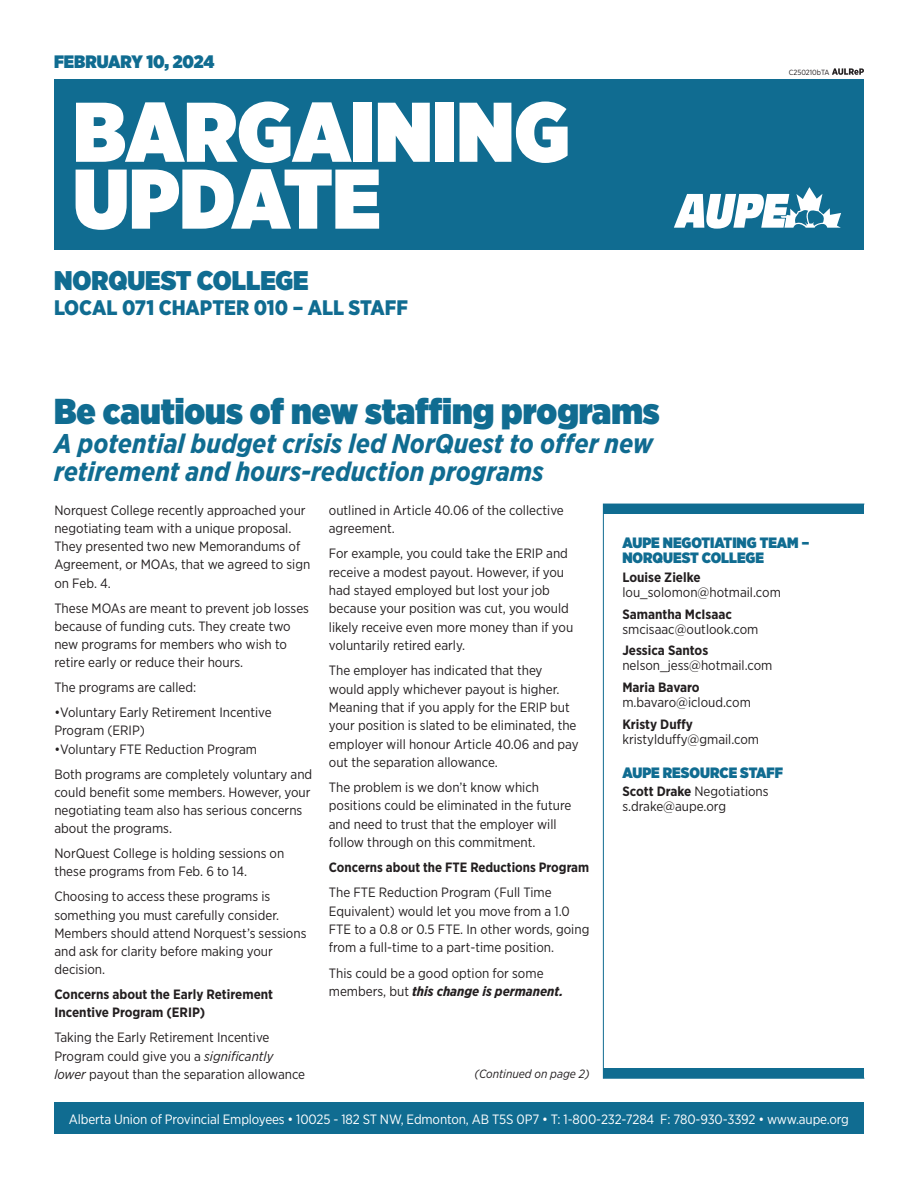
<style>
.page{position:relative;width:918px;height:1188px;background:#fff}
.page>*{position:absolute;margin:0;border:0;box-sizing:border-box;transform-origin:0 0}
.t1{font:900 84.45px/66.9px "Gotham Narrow";color:#fff}
.t2{font:900 36px "Gotham Narrow";color:#106c91}
.t3{font:italic 700 27px/28.5px "Gotham Narrow";color:#106c91}
.t4{font:900 27px "Gotham Narrow";color:#106c91}
.t5{font:900 21px "Gotham Narrow";color:#106c91}
.t6{font:900 18px "Gotham Narrow";color:#106c91}
.t7{font:900 15px/15px "Gotham Narrow";color:#106c91}
.t8{font:13.5px/18.3px "Gotham Narrow";color:#231f20}
.t9{font:700 13.5px/18.1px "Gotham Narrow";color:#231f20}
.t10{font:13.5px "Gotham Narrow";letter-spacing:-.01em;color:#fff}
.t11{font:italic 12px "Gotham Narrow";color:#231f20}
.t12{font:7.5px "Gotham Narrow";color:#231f20}
.s1{font-weight:700;font-style:italic}
.s2{font-style:italic}
.s3{font-weight:700}
</style>
<div class="page">
<div style="left:54px;top:79px;width:810px;height:171px;background:#106c91"></div>
<div style="left:54px;top:1102px;width:810px;height:32px;background:#106c91"></div>
<svg style="left:674px;top:187px;width:167px;height:42px"></svg>
<svg style="left:832px;top:68px;width:32px;height:7px"></svg>
<div style="left:603px;top:504px;width:261px;height:10px;background:#106c91"></div>
<div style="left:603px;top:1069px;width:261px;height:9px;background:#106c91"></div>
<div style="left:603px;top:504px;width:262px;height:575px;border:1px solid #106c91"></div>
<h3 class="t6" style="left:54px;top:50px;width:162px">FEBRUARY 10, 2024</h3>
<h1 class="t1" style="left:73px;top:97px;width:498px">BARGAINING<br>UPDATE</h1>
<h3 class="t4" style="left:54px;top:262px;width:256px">NORQUEST COLLEGE</h3>
<h3 class="t5" style="left:54px;top:294px;width:355px">LOCAL 071 CHAPTER 010 – ALL STAFF</h3>
<h2 class="t2" style="left:54px;top:387px;width:607px">Be cautious of new staffing programs</h2>
<h3 class="t3" style="left:54px;top:429px;width:601px">A potential budget crisis led NorQuest to offer new retirement and hours-reduction programs</h3>
<p class="t12" style="left:789px;top:68px;width:42px">C250210bTA</p>
<p class="t8" style="left:329px;top:501px;width:236px">outlined in Article 40.06 of the collective agreement.</p>
<p class="t8" style="left:329px;top:544px;width:246px">For example, you could take the ERIP and receive a modest payout. However, if you had stayed employed but lost your job because your position was cut, you would likely receive even more money than if you voluntarily retired early.</p>
<p class="t8" style="left:329px;top:661px;width:251px">The employer has indicated that they would apply whichever payout is higher.<br>Meaning that if you apply for the ERIP but your position is slated to be eliminated, the employer will honour Article 40.06 and pay out the separation allowance.</p>
<p class="t8" style="left:329px;top:778px;width:244px">The problem is we don’t know which positions could be eliminated in the future and need to trust that the employer will follow through on this commitment.</p>
<p class="t9" style="left:329px;top:858px;width:262px">Concerns about the FTE Reductions Program</p>
<p class="t8" style="left:329px;top:883px;width:262px">The FTE Reduction Program (Full Time Equivalent) would let you move from a 1.0<br>FTE to a 0.8 or 0.5 FTE. In other words, going from a full-time to a part-time position.</p>
<p class="t8" style="left:329px;top:963px;width:236px">This could be a good option for some members, but <span class="s1">this change is permanent.</span></p>
<p class="t8" style="left:54px;top:501px;width:257px">Norquest College recently approached your negotiating team with a unique proposal.<br>They presented two new Memorandums of Agreement, or MOAs, that we agreed to sign on Feb. 4.</p>
<p class="t8" style="left:54px;top:599px;width:256px">These MOAs are meant to prevent job losses because of funding cuts. They create two new programs for members who wish to retire early or reduce their hours.</p>
<p class="t8" style="left:54px;top:678px;width:143px">The programs are called:</p>
<p class="t8" style="left:54px;top:703px;width:219px">•Voluntary Early Retirement Incentive<br>Program (ERIP)</p>
<p class="t8" style="left:54px;top:736px;width:259px;line-height:24.9px">•Voluntary FTE Reduction Program<br>Both programs are completely voluntary and</p>
<p class="t8" style="left:54px;top:783px;width:258px">could benefit some members. However, your negotiating team also has serious concerns about the programs.</p>
<p class="t8" style="left:54px;top:844px;width:232px">NorQuest College is holding sessions on these programs from Feb. 6 to 14.</p>
<p class="t8" style="left:54px;top:887px;width:254px">Choosing to access these programs is something you must carefully consider.<br>Members should attend Norquest’s sessions and ask for clarity before making your decision.</p>
<p class="t9" style="left:54px;top:985px;width:220px">Concerns about the Early Retirement<br>Incentive Program (ERIP)</p>
<p class="t8" style="left:54px;top:1028px;width:252px">Taking the Early Retirement Incentive<br>Program could give you a <span class="s2">significantly lower</span> payout than the separation allowance</p>
<p class="t10" style="left:69px;top:1111px;width:782px">Alberta Union of Provincial Employees • 10025 - 182 ST NW, Edmonton, AB T5S 0P7 • T: 1-800-232-7284 F: 780-930-3392 • www.aupe.org</p>
<p class="t7" style="left:622px;top:535px;width:188px">AUPE NEGOTIATING TEAM –<br>NORQUEST COLLEGE</p>
<p class="t9" style="left:622px;top:568px;width:80px">Louise Zielke</p>
<p class="t8" style="left:622px;top:583px;width:160px">lou_solomon@hotmail.com</p>
<p class="t9" style="left:622px;top:605px;width:111px">Samantha McIsaac</p>
<p class="t8" style="left:622px;top:620px;width:138px">smcisaac@outlook.com</p>
<p class="t9" style="left:622px;top:642px;width:87px">Jessica Santos</p>
<p class="t8" style="left:622px;top:656px;width:152px">nelson_jess@hotmail.com</p>
<p class="t9" style="left:622px;top:678px;width:79px">Maria Bavaro</p>
<p class="t8" style="left:622px;top:693px;width:130px">m.bavaro@icloud.com</p>
<p class="t9" style="left:622px;top:715px;width:72px">Kristy Duffy</p>
<p class="t8" style="left:622px;top:730px;width:138px">kristylduffy@gmail.com</p>
<p class="t7" style="left:622px;top:765px;width:162px">AUPE RESOURCE STAFF</p>
<p class="t8" style="left:622px;top:784px;width:148px;line-height:15px"><span class="s3">Scott Drake</span> Negotiations s.drake@aupe.org</p>
<p class="t11" style="left:475px;top:1067px;width:116px">(Continued on page 2)</p>
</div>
